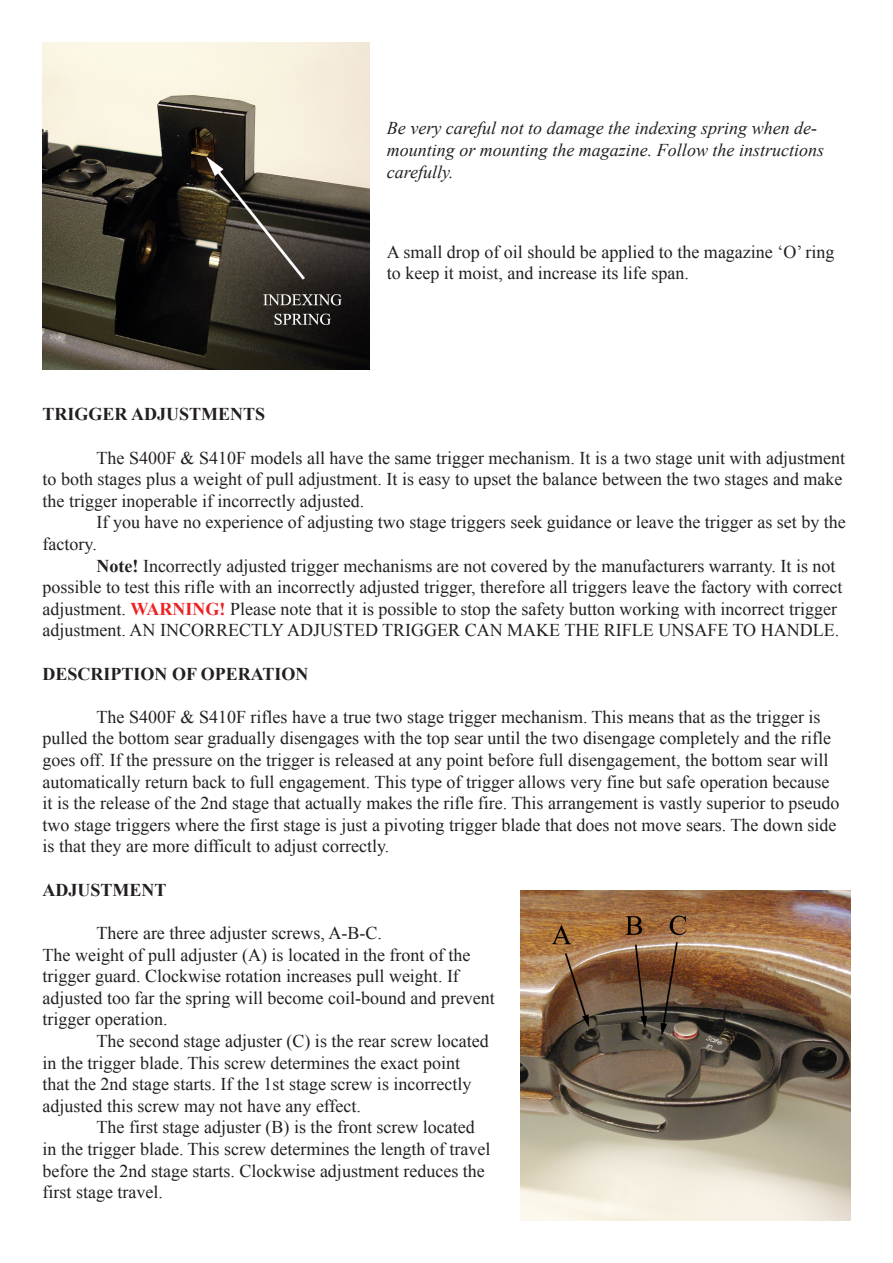
<style>
.page{position:relative;width:893px;height:1263px;background:#fff}
.page>*{position:absolute;margin:0;border:0;box-sizing:border-box;transform-origin:0 0}
.t1{font:18px/21.6px "Times New Roman";color:#231f20}
.t2{font:italic 18px/21.6px "Times New Roman";color:#231f20}
.t3{font:700 18px "Times New Roman";color:#231f20}
.s1{font-weight:700}
.s2{font-weight:700;color:#ee2123}
</style>
<div class="page">
<img style="left:43px;top:43px;width:327px;height:327px">
<img style="left:520px;top:890px;width:330px;height:330px">
<p class="t2" style="left:387px;top:117px;width:439px">Be very careful not to damage the indexing spring when de&shy;mounting or mounting the magazine. Follow the instructions carefully.</p>
<p class="t1" style="left:387px;top:241px;width:449px">A small drop of oil should be applied to the magazine ‘O’ ring to keep it moist, and increase its life span.</p>
<p class="t3" style="left:43px;top:402px;width:224px">TRIGGER ADJUSTMENTS</p>
<p class="t1" style="left:43px;top:446px;width:804px;text-indent:54px">The S400F &amp; S410F models all have the same trigger mechanism. It is a two stage unit with adjustment to both stages plus a weight of pull adjustment. It is easy to upset the balance between the two stages and make the trigger inoperable if incorrectly adjusted.</p>
<p class="t1" style="left:43px;top:511px;width:805px;text-indent:54px">If you have no experience of adjusting two stage triggers seek guidance or leave the trigger as set by the factory.</p>
<p class="t1" style="left:43px;top:554px;width:802px;text-indent:54px"><span class="s1">Note!</span> Incorrectly adjusted trigger mechanisms are not covered by the manufacturers warranty. It is not possible to test this rifle with an incorrectly adjusted trigger, therefore all triggers leave the factory with correct adjustment. <span class="s2">WARNING!</span> Please note that it is possible to stop the safety button working with incorrect trigger adjustment. AN INCORRECTLY ADJUSTED TRIGGER CAN MAKE THE RIFLE UNSAFE TO HANDLE.</p>
<p class="t3" style="left:43px;top:661px;width:268px">DESCRIPTION OF OPERATION</p>
<p class="t1" style="left:43px;top:706px;width:798px;text-indent:54px">The S400F &amp; S410F rifles have a true two stage trigger mechanism. This means that as the trigger is pulled the bottom sear gradually disengages with the top sear until the two disengage completely and the rifle goes off. If the pressure on the trigger is released at any point before full disengagement, the bottom sear will automatically return back to full engagement. This type of trigger allows very fine but safe operation because it is the release of the 2nd stage that actually makes the rifle fire. This arrangement is vastly superior to pseudo two stage triggers where the first stage is just a pivoting trigger blade that does not move sears. The down side is that they are more difficult to adjust correctly.</p>
<p class="t3" style="left:43px;top:877px;width:126px">ADJUSTMENT</p>
<p class="t1" style="left:97px;top:922px;width:287px">There are three adjuster screws, A-B-C.</p>
<p class="t1" style="left:43px;top:943px;width:454px">The weight of pull adjuster (A) is located in the front of the trigger guard. Clockwise rotation increases pull weight. If adjusted too far the spring will become coil-bound and prevent trigger operation.</p>
<p class="t1" style="left:43px;top:1030px;width:448px;text-indent:54px">The second stage adjuster (C) is the rear screw located in the trigger blade. This screw determines the exact point that the 2nd stage starts. If the 1st stage screw is incorrectly adjusted this screw may not have any effect.</p>
<p class="t1" style="left:43px;top:1116px;width:450px;text-indent:54px">The first stage adjuster (B) is the front screw located in the trigger blade. This screw determines the length of travel before the 2nd stage starts. Clockwise adjustment reduces the first stage travel.</p>
</div>
